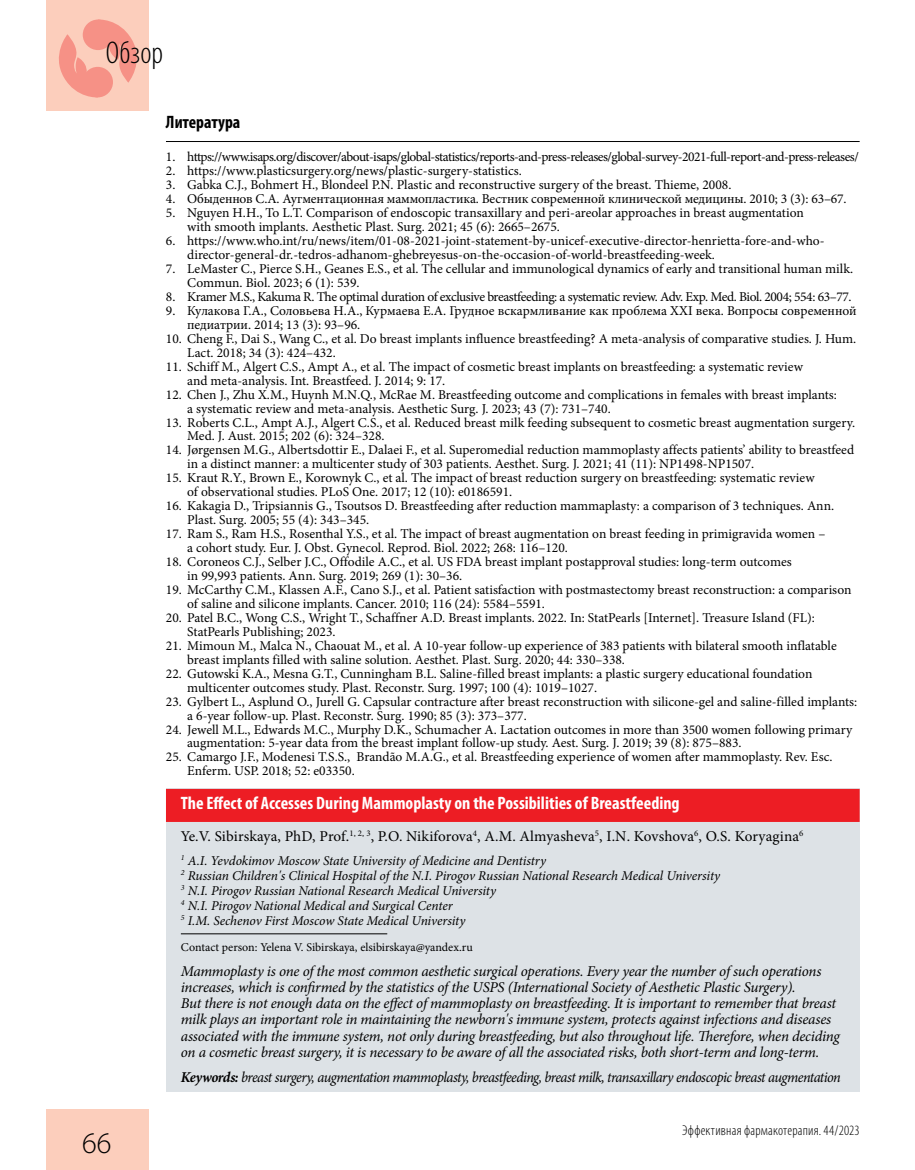
<style>
.page{position:relative;width:915px;height:1170px;background:#fff}
.page>*{position:absolute;margin:0;border:0;box-sizing:border-box;transform-origin:0 0}
.t1{font:300 condensed 31.5px "Myriad Pro";letter-spacing:.005em;color:#000}
.t2{font:300 30px "Myriad Pro";color:#000}
.t3{font:700 condensed 18px "Myriad Pro";color:#fff}
.t4{font:700 condensed 18px "Myriad Pro";color:#000}
.t5{font:italic 15px/16.2px "Minion Pro";letter-spacing:-.02em;color:#000}
.t6{font:italic 15px "Minion Pro";letter-spacing:-.02em;color:#000;scale:.95 1}
.t7{font:15px "Minion Pro";letter-spacing:.005em;color:#000}
.t8{font:300 condensed 14.25px "Myriad Pro";letter-spacing:.015em;color:#000}
.t9{font:13.5px/14px "Minion Pro";color:#000}
.t10{font:italic 13.5px/15px "Minion Pro";letter-spacing:-.01em;color:#000}
.t11{font:13.5px "Minion Pro";letter-spacing:-.04em;color:#000}
.t12{font:13.5px "Minion Pro";letter-spacing:-.03em;color:#000}
.t13{font:12px "Minion Pro";letter-spacing:-.005em;color:#000}
.s1{font-weight:700}
</style>
<div class="page">
<div style="left:47px;top:0;width:102px;height:111px;background:#fccebc"></div>
<div style="left:47px;top:1108px;width:102px;height:61px;background:#fccebc"></div>
<svg style="left:59px;top:19px;width:78px;height:79px"></svg>
<hr style="left:166px;top:141px;width:693px;height:1px;background:#000">
<div style="left:166px;top:788px;width:693px;height:303px;background:#dde2e6"></div>
<div style="left:166px;top:788px;width:693px;height:33px;background:#ed1d24"></div>
<hr style="left:181px;top:933px;width:206px;height:1px;background:#000">
<h1 class="t1" style="left:106px;top:34px;width:59px">Обзор</h1>
<h2 class="t2" style="left:82px;top:1126px;width:31px">66</h2>
<h3 class="t4" style="left:166px;top:111px;width:76px">Литература</h3>
<p class="t11" style="left:166px;top:148px;width:694px">1. https://www.isaps.org/discover/about-isaps/global-statistics/reports-and-press-releases/global-survey-2021-full-report-and-press-releases/</p>
<p class="t9" style="left:166px;top:164px;width:357px">2. https://www.plasticsurgery.org/news/plastic-surgery-statistics.</p>
<p class="t9" style="left:166px;top:178px;width:566px">3. Gabka C.J., Bohmert H., Blondeel P.N. Plastic and reconstructive surgery of the breast. Thieme, 2008.</p>
<p class="t9" style="left:166px;top:192px;width:682px">4. Обыденнов С.А. Аугментационная маммопластика. Вестник современной клинической медицины. 2010; 3 (3): 63–67.</p>
<p class="t9" style="left:187px;top:206px;width:617px;text-indent:-21px">5. Nguyen H.H., To L.T. Comparison of endoscopic transaxillary and peri-areolar approaches in breast augmentation with smooth implants. Aesthetic Plast. Surg. 2021; 45 (6): 2665–2675.</p>
<p class="t9" style="left:187px;top:234px;width:638px;text-indent:-21px">6. https://www.who.int/ru/news/item/01-08-2021-joint-statement-by-unicef-executive-director-henrietta-fore-and-who&shy;director-general-dr.-tedros-adhanom-ghebreyesus-on-the-occasion-of-world-breastfeeding-week.</p>
<p class="t9" style="left:187px;top:262px;width:667px;text-indent:-21px">7. LeMaster C., Pierce S.H., Geanes E.S., et al. The cellular and immunological dynamics of early and transitional human milk.<br>Commun. Biol. 2023; 6 (1): 539.</p>
<p class="t12" style="left:166px;top:287px;width:687px">8. Kramer M.S., Kakuma R. The optimal duration of exclusive breastfeeding: a systematic review. Adv. Exp. Med. Biol. 2004; 554: 63–77.</p>
<p class="t9" style="left:187px;top:303px;width:670px;text-indent:-21px">9. Кулакова Г.А., Соловьева Н.А., Курмаева Е.А. Грудное вскармливание как проблема XXI века. Вопросы современной педиатрии. 2014; 13 (3): 93–96.</p>
<p class="t9" style="left:187px;top:331px;width:670px;text-indent:-21px">10. Cheng F., Dai S., Wang C., et al. Do breast implants influence breastfeeding? A meta-analysis of comparative studies. J. Hum.<br>Lact. 2018; 34 (3): 424–432.</p>
<p class="t9" style="left:187px;top:359px;width:617px;text-indent:-21px">11. Schiff M., Algert C.S., Ampt A., et al. The impact of cosmetic breast implants on breastfeeding: a systematic review and meta-analysis. Int. Breastfeed. J. 2014; 9: 17.</p>
<p class="t9" style="left:187px;top:387px;width:651px;text-indent:-21px">12. Chen J., Zhu X.M., Huynh M.N.Q., McRae M. Breastfeeding outcome and complications in females with breast implants: a systematic review and meta-analysis. Aesthetic Surg. J. 2023; 43 (7): 731–740.</p>
<p class="t9" style="left:187px;top:415px;width:669px;text-indent:-21px">13. Roberts C.L., Ampt A.J., Algert C.S., et al. Reduced breast milk feeding subsequent to cosmetic breast augmentation surgery.<br>Med. J. Aust. 2015; 202 (6): 324–328.</p>
<p class="t9" style="left:187px;top:443px;width:668px;text-indent:-21px">14. Jørgensen M.G., Albertsdottir E., Dalaei F., et al. Superomedial reduction mammoplasty affects patients’ ability to breastfeed in a distinct manner: a multicenter study of 303 patients. Aesthet. Surg. J. 2021; 41 (11): NP1498-NP1507.</p>
<p class="t9" style="left:187px;top:471px;width:628px;text-indent:-21px">15. Kraut R.Y., Brown E., Korownyk C., et al. The impact of breast reduction surgery on breastfeeding: systematic review of observational studies. PLoS One. 2017; 12 (10): e0186591.</p>
<p class="t9" style="left:187px;top:499px;width:648px;text-indent:-21px">16. Kakagia D., Tripsiannis G., Tsoutsos D. Breastfeeding after reduction mammaplasty: a comparison of 3 techniques. Ann.<br>Plast. Surg. 2005; 55 (4): 343–345.</p>
<p class="t9" style="left:187px;top:527px;width:639px;text-indent:-21px">17. Ram S., Ram H.S., Rosenthal Y.S., et al. The impact of breast augmentation on breast feeding in primigravida women – a cohort study. Eur. J. Obst. Gynecol. Reprod. Biol. 2022; 268: 116–120.</p>
<p class="t9" style="left:187px;top:555px;width:605px;text-indent:-21px">18. Coroneos C.J., Selber J.C., Offodile A.C., et al. US FDA breast implant postapproval studies: long-term outcomes in 99,993 patients. Ann. Surg. 2019; 269 (1): 30–36.</p>
<p class="t9" style="left:187px;top:582px;width:665px;text-indent:-21px">19. McCarthy C.M., Klassen A.F., Cano S.J., et al. Patient satisfaction with postmastectomy breast reconstruction: a comparison of saline and silicone implants. Cancer. 2010; 116 (24): 5584–5591.</p>
<p class="t9" style="left:187px;top:610px;width:628px;text-indent:-21px">20. Patel B.C., Wong C.S., Wright T., Schaffner A.D. Breast implants. 2022. In: StatPearls [Internet]. Treasure Island (FL):<br>StatPearls Publishing; 2023.</p>
<p class="t9" style="left:187px;top:638px;width:650px;text-indent:-21px">21. Mimoun M., Malca N., Chaouat M., et al. A 10-year follow-up experience of 383 patients with bilateral smooth inflatable breast implants filled with saline solution. Aesthet. Plast. Surg. 2020; 44: 330–338.</p>
<p class="t9" style="left:187px;top:666px;width:626px;text-indent:-21px">22. Gutowski K.A., Mesna G.T., Cunningham B.L. Saline-filled breast implants: a plastic surgery educational foundation multicenter outcomes study. Plast. Reconstr. Surg. 1997; 100 (4): 1019–1027.</p>
<p class="t9" style="left:187px;top:694px;width:671px;text-indent:-21px">23. Gylbert L., Asplund O., Jurell G. Capsular contracture after breast reconstruction with silicone-gel and saline-filled implants: a 6-year follow-up. Plast. Reconstr. Surg. 1990; 85 (3): 373–377.</p>
<p class="t9" style="left:187px;top:722px;width:666px;text-indent:-21px">24. Jewell M.L., Edwards M.C., Murphy D.K., Schumacher A. Lactation outcomes in more than 3500 women following primary augmentation: 5-year data from the breast implant follow-up study. Aest. Surg. J. 2019; 39 (8): 875–883.</p>
<p class="t9" style="left:187px;top:750px;width:646px;text-indent:-21px">25. Camargo J.F., Modenesi T.S.S., Brandão M.A.G., et al. Breastfeeding experience of women after mammoplasty. Rev. Esc.<br>Enferm. USP. 2018; 52: e03350.</p>
<h3 class="t3" style="left:181px;top:791px;width:500px">The Effect of Accesses During Mammoplasty on the Possibilities of Breastfeeding</h3>
<p class="t7" style="left:181px;top:826px;width:624px">Ye.V. Sibirskaya, PhD, Prof.<sup>1,</sup> <sup>2,</sup> <sup>3</sup>, P.O. Nikiforova<sup>4</sup>, A.M. Almyasheva<sup>5</sup>, I.N. Kovshova<sup>6</sup>, O.S. Koryagina<sup>6</sup></p>
<p class="t10" style="left:181px;top:852px;width:540px"><sup>1</sup> A.I. Yevdokimov Moscow State University of Medicine and Dentistry<br><sup>2</sup> Russian Children's Clinical Hospital of the N.I. Pirogov Russian National Research Medical University <sup>3</sup> N.I. Pirogov Russian National Research Medical University<br><sup>4</sup> N.I. Pirogov National Medical and Surgical Center<br><sup>5</sup> I.M. Sechenov First Moscow State Medical University</p>
<p class="t13" style="left:181px;top:939px;width:293px">Contact person: Yelena V. Sibirskaya, elsibirskaya@yandex.ru</p>
<p class="t5" style="left:181px;top:962px;width:660px">Mammoplasty is one of the most common aesthetic surgical operations. Every year the number of such operations increases, which is confirmed by the statistics of the USPS (International Society of Aesthetic Plastic Surgery).<br>But there is not enough data on the effect of mammoplasty on breastfeeding. It is important to remember that breast milk plays an important role in maintaining the newborn's immune system, protects against infections and diseases associated with the immune system, not only during breastfeeding, but also throughout life. Therefore, when deciding on a cosmetic breast surgery, it is necessary to be aware of all the associated risks, both short-term and long-term.</p>
<p class="t6" style="left:181px;top:1066px;width:696px"><span class="s1">Keywords:</span> breast surgery, augmentation mammoplasty, breastfeeding, breast milk, transaxillary endoscopic breast augmentation</p>
<p class="t8" style="left:682px;top:1121px;width:179px">Эффективная фармакотерапия. 44/2023</p>
</div>
